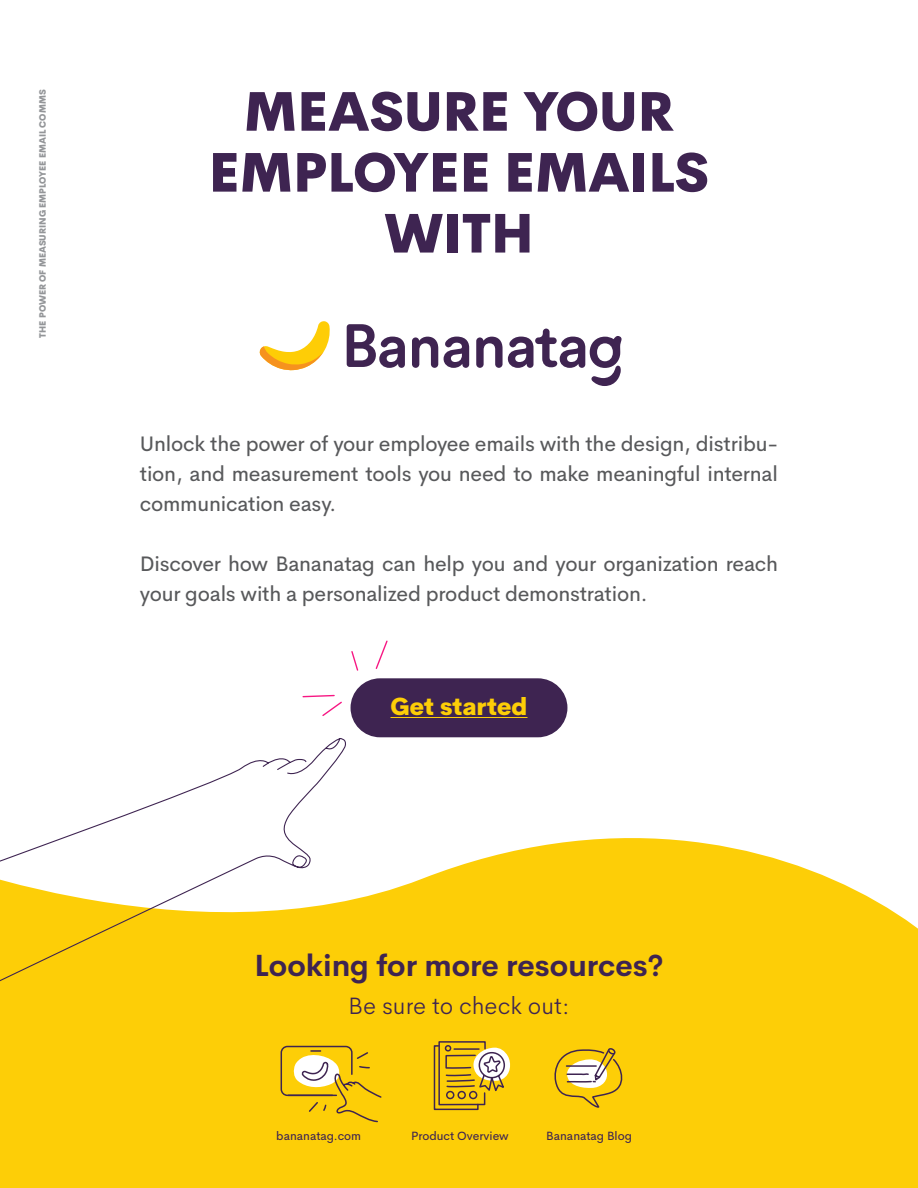
<style>
.page{position:relative;width:918px;height:1188px;background:#fff}
.page>*{position:absolute;margin:0;border:0;box-sizing:border-box;transform-origin:0 0}
.t1{font:800 53.7px/60.9px "Cerebri Sans Pro";color:#3e2451;text-align:center}
.t2{font:700 30px "Cerebri Sans Pro";color:#3e2451}
.t3{font:300 24px "Cerebri Sans Pro";color:#3e2451}
.t4{font:800 24px "Cerebri Sans Pro";color:#fdce07}
.t5{font:21px/30px "Cerebri Sans Pro";letter-spacing:-.01em;color:#58595b;text-align:justify}
.t6{font:12px "Cerebri Sans Pro";color:#3e2451}
.t7{font:800 9px "Cerebri Sans Pro";color:#939598}
</style>
<div class="page">
<svg style="left:0;top:678px;width:918px;height:510px"></svg>
<svg style="left:0;top:738px;width:347px;height:267px"></svg>
<svg style="left:259px;top:321px;width:71px;height:49px"></svg>
<svg style="left:412px;top:337px;width:26px;height:31px"></svg>
<svg style="left:347px;top:324px;width:58px;height:44px"></svg>
<svg style="left:444px;top:337px;width:25px;height:31px"></svg>
<svg style="left:476px;top:329px;width:146px;height:57px"></svg>
<div style="left:351px;top:678px;width:216px;height:59px;background:#3e2451;border-radius:29px"></div>
<hr style="left:390px;top:717px;width:138px;height:1px;background:#fdce07">
<svg style="left:351px;top:651px;width:8px;height:20px"></svg>
<svg style="left:302px;top:694px;width:41px;height:23px"></svg>
<svg style="left:375px;top:640px;width:13px;height:29px"></svg>
<svg style="left:280px;top:1045px;width:103px;height:78px;background:#eabd0d"></svg>
<svg style="left:409px;top:1041px;width:104px;height:102px;background:#e9bf1f"></svg>
<svg style="left:548px;top:1047px;width:80px;height:98px;background:#f0c623"></svg>
<svg style="left:276px;top:1049px;width:85px;height:96px;background:#f0c82b"></svg>
<p class="t7" style="left:35px;top:338px;width:249px;rotate:-90deg">THE POWER OF MEASURING EMPLOYEE EMAIL COMMS</p>
<h1 class="t1" style="left:209px;top:76px;width:502px">MEASURE YOUR<br>EMPLOYEE EMAILS<br>WITH</h1>
<p class="t5" style="left:140px;top:427px;width:640px">Unlock the power of your employee emails with the design, distribu&shy;tion, and measurement tools you need to make meaningful internal communication easy.</p>
<p class="t5" style="left:140px;top:547px;width:640px">Discover how Bananatag can help you and your organization reach your goals with a personalized product demonstration.</p>
<p class="t4" style="left:390px;top:687px;width:138px">Get started</p>
<h2 class="t2" style="left:255px;top:941px;width:410px">Looking for more resources?</h2>
<p class="t3" style="left:348px;top:986px;width:223px">Be sure to check out:</p>
<p class="t6" style="left:276px;top:1126px;width:86px">bananatag.com</p>
<p class="t6" style="left:411px;top:1126px;width:99px">Product Overview</p>
<p class="t6" style="left:546px;top:1126px;width:87px">Bananatag Blog</p>
</div>
